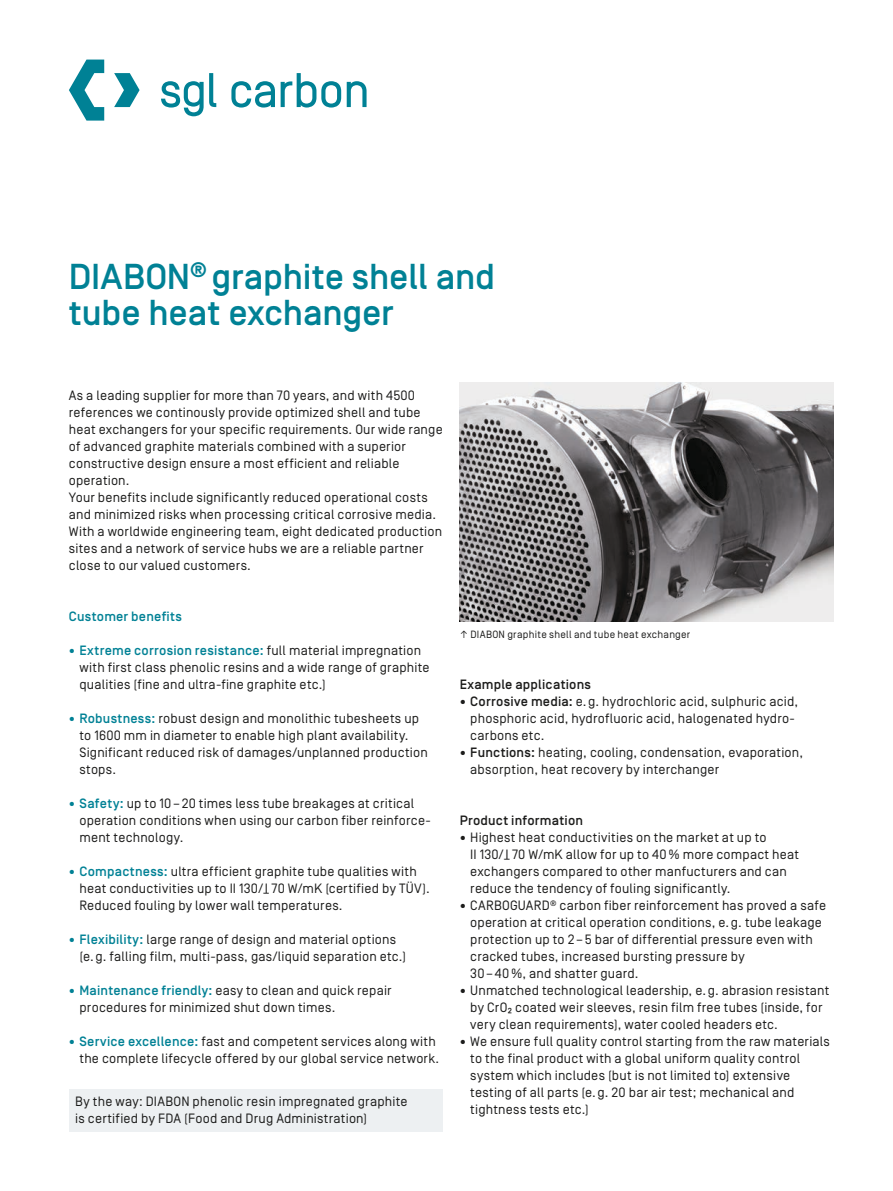
<style>
.page{position:relative;width:893px;height:1191px;background:#fff}
.page>*{position:absolute;margin:0;border:0;box-sizing:border-box;transform-origin:0 0}
.t1{font:500 36px/36px "Simplon Norm";letter-spacing:-.005em;color:#008195}
.t2{font:13.5px/17px "Simplon Norm";letter-spacing:.015em;color:#1c1c1b}
.t3{font:500 13.5px "Simplon Norm";letter-spacing:.015em;color:#1c1c1b}
.t4{font:500 13.5px "Simplon Norm";letter-spacing:.015em;color:#008195}
.t5{font:10.5px "Simplon Norm";letter-spacing:.025em;color:#1c1c1b}
.s1{font-weight:500;color:#008195}
.s2{font-weight:500}
</style>
<div class="page">
<svg style="left:69px;top:60px;width:298px;height:61px"></svg>
<img style="left:460px;top:383px;width:373px;height:238px">
<div style="left:69px;top:1089px;width:374px;height:42px;background:#edf0f2"></div>
<h1 class="t1" style="left:69px;top:260px;width:428px">DIABON<sup>®</sup> graphite shell and tube heat exchanger</h1>
<p class="t2" style="left:69px;top:387px;width:375px">As a leading supplier for more than 70 years, and with 4500 references we continously provide optimized shell and tube heat exchangers for your specific requirements. Our wide range of advanced graphite materials combined with a superior constructive design ensure a most efficient and reliable operation.<br>Your benefits include significantly reduced operational costs and minimized risks when processing critical corrosive media.<br>With a worldwide engineering team, eight dedicated production sites and a network of service hubs we are a reliable partner close to our valued customers.</p>
<p class="t4" style="left:69px;top:609px;width:115px">Customer benefits</p>
<p class="t2" style="left:80px;top:642px;width:352px;text-indent:-11px"><sup>●</sup> <span class="s1">Extreme corrosion resistance:</span> full material impregnation with first class phenolic resins and a wide range of graphite qualities (fine and ultra-fine graphite etc.)</p>
<p class="t2" style="left:80px;top:710px;width:350px;text-indent:-11px"><sup>●</sup> <span class="s1">Robustness:</span> robust design and monolithic tubesheets up to 1600 mm in diameter to enable high plant availability.<br>Significant reduced risk of damages/unplanned production stops.</p>
<p class="t2" style="left:80px;top:795px;width:353px;text-indent:-11px"><sup>●</sup> <span class="s1">Safety:</span> up to 10–20 times less tube breakages at critical operation conditions when using our carbon fiber reinforce&shy;ment technology.</p>
<p class="t2" style="left:80px;top:863px;width:352px;text-indent:-11px"><sup>●</sup> <span class="s1">Compactness:</span> ultra efficient graphite tube qualities with heat conductivities up to II 130/–I 70 W/mK (certified by TÜV).<br>Reduced fouling by lower wall temperatures.</p>
<p class="t2" style="left:80px;top:931px;width:328px;text-indent:-11px"><sup>●</sup> <span class="s1">Flexibility:</span> large range of design and material options (e.g. falling film, multi-pass, gas/liquid separation etc.)</p>
<p class="t2" style="left:80px;top:982px;width:314px;text-indent:-11px"><sup>●</sup> <span class="s1">Maintenance friendly:</span> easy to clean and quick repair procedures for minimized shut down times.</p>
<p class="t2" style="left:69px;top:1033px;width:372px;text-align:right"><sup>●</sup> <span class="s1">Service excellence:</span> fast and competent services along with the complete lifecycle offered by our global service network.</p>
<p class="t2" style="left:75px;top:1093px;width:334px">By the way: DIABON phenolic resin impregnated graphite is certified by FDA (Food and Drug Administration)</p>
<p class="t5" style="left:460px;top:629px;width:232px">↑ DIABON graphite shell and tube heat exchanger</p>
<p class="t3" style="left:460px;top:677px;width:133px">Example applications</p>
<p class="t2" style="left:470px;top:693px;width:329px;text-indent:-11px"><sup>●</sup> <span class="s2">Corrosive media:</span> e.g. hydrochloric acid, sulphuric acid, phosphoric acid, hydrofluoric acid, halogenated hydro&shy;carbons etc.</p>
<p class="t2" style="left:470px;top:744px;width:334px;text-indent:-11px"><sup>●</sup> <span class="s2">Functions:</span> heating, cooling, condensation, evaporation, absorption, heat recovery by interchanger</p>
<p class="t3" style="left:460px;top:813px;width:125px">Product information</p>
<p class="t2" style="left:470px;top:829px;width:330px;text-indent:-11px"><sup>●</sup> Highest heat conductivities on the market at up to<br>II 130/–I 70 W/mK allow for up to 40% more compact heat exchangers compared to other manfucturers and can reduce the tendency of fouling significantly.</p>
<p class="t2" style="left:470px;top:897px;width:357px;text-indent:-11px"><sup>●</sup> CARBOGUARD<sup>®</sup> carbon fiber reinforcement has proved a safe operation at critical operation conditions, e.g. tube leakage protection up to 2–5 bar of differential pressure even with cracked tubes, increased bursting pressure by<br>30–40%, and shatter guard.</p>
<p class="t2" style="left:470px;top:982px;width:361px;text-indent:-11px"><sup>●</sup> Unmatched technological leadership, e.g. abrasion resistant by CrO₂ coated weir sleeves, resin film free tubes (inside, for very clean requirements), water cooled headers etc.</p>
<p class="t2" style="left:470px;top:1033px;width:361px;text-indent:-11px"><sup>●</sup> We ensure full quality control starting from the raw materials to the final product with a global uniform quality control system which includes (but is not limited to) extensive testing of all parts (e.g. 20 bar air test; mechanical and tightness tests etc.)</p>
</div>
